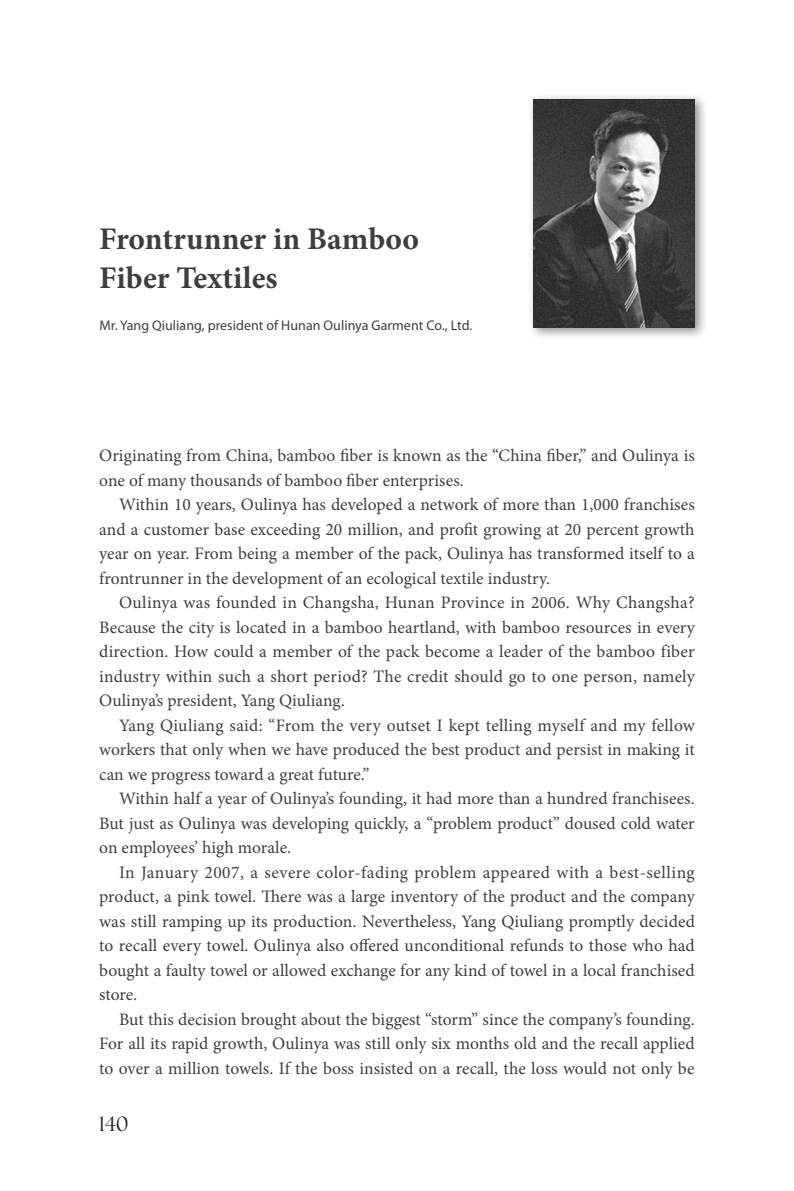
<style>
.page{position:relative;width:794px;height:1191px;background:#fff}
.page>*{position:absolute;margin:0;border:0;box-sizing:border-box;transform-origin:0 0}
.t1{font:700 31.5px/38.5px "Minion Pro";color:#3e3e3f}
.t2{font:19.95px "Felix Titling";color:#231f20;scale:1.05 1}
.t3{font:17.5px/24.5px "Minion Pro";color:#3e3e3f;text-align:justify}
.t4{font:14px "Myriad Pro";color:#3e3e3f}
.s1{color:#474747}
</style>
<div class="page">
<div style="left:527px;top:93px;width:180px;height:247px;background:#231f20;opacity:.5"></div>
<img style="left:533px;top:99px;width:161px;height:228px">
<h1 class="t1" style="left:99px;top:219px;width:321px">Frontrunner in Bamboo<br>Fiber Textiles</h1>
<p class="t4" style="left:99px;top:316px;width:374px">Mr. Yang Qiuliang, president of Hunan Oulinya Garment Co., Ltd<span class="s1">.</span></p>
<p class="t3" style="left:99px;top:443px;width:597px">Originating from China, bamboo fiber is known as the “China fiber,” and Oulinya is one of many thousands of bamboo fiber enterprises.</p>
<p class="t3" style="left:99px;top:492px;width:597px;text-indent:20px">Within 10 years, Oulinya has developed a network of more than 1,000 franchises and a customer base exceeding 20 million, and profit growing at 20 percent growth year on year. From being a member of the pack, Oulinya has transformed itself to a frontrunner in the development of an ecological textile industry.</p>
<p class="t3" style="left:99px;top:590px;width:597px;text-indent:20px">Oulinya was founded in Changsha, Hunan Province in 2006. Why Changsha?<br>Because the city is located in a bamboo heartland, with bamboo resources in every direction. How could a member of the pack become a leader of the bamboo fiber industry within such a short period? The credit should go to one person, namely Oulinya’s president, Yang Qiuliang.</p>
<p class="t3" style="left:99px;top:713px;width:597px;text-indent:20px">Yang Qiuliang said: “From the very outset I kept telling myself and my fellow workers that only when we have produced the best product and persist in making it can we progress toward a great future.”</p>
<p class="t3" style="left:99px;top:786px;width:597px;text-indent:20px">Within half a year of Oulinya’s founding, it had more than a hundred franchisees.<br>But just as Oulinya was developing quickly, a “problem product” doused cold water on employees’ high morale.</p>
<p class="t3" style="left:99px;top:860px;width:597px;text-indent:20px">In January 2007, a severe color-fading problem appeared with a best-selling product, a pink towel. There was a large inventory of the product and the company was still ramping up its production. Nevertheless, Yang Qiuliang promptly decided to recall every towel. Oulinya also offered unconditional refunds to those who had bought a faulty towel or allowed exchange for any kind of towel in a local franchised store.</p>
<p class="t3" style="left:99px;top:1007px;width:597px;text-indent:20px">But this decision brought about the biggest “storm” since the company’s founding.<br>For all its rapid growth, Oulinya was still only six months old and the recall applied to over a million towels. If the boss insisted on a recall, the loss would not only be</p>
<p class="t2" style="left:99px;top:1112px;width:29px">140</p>
</div>
